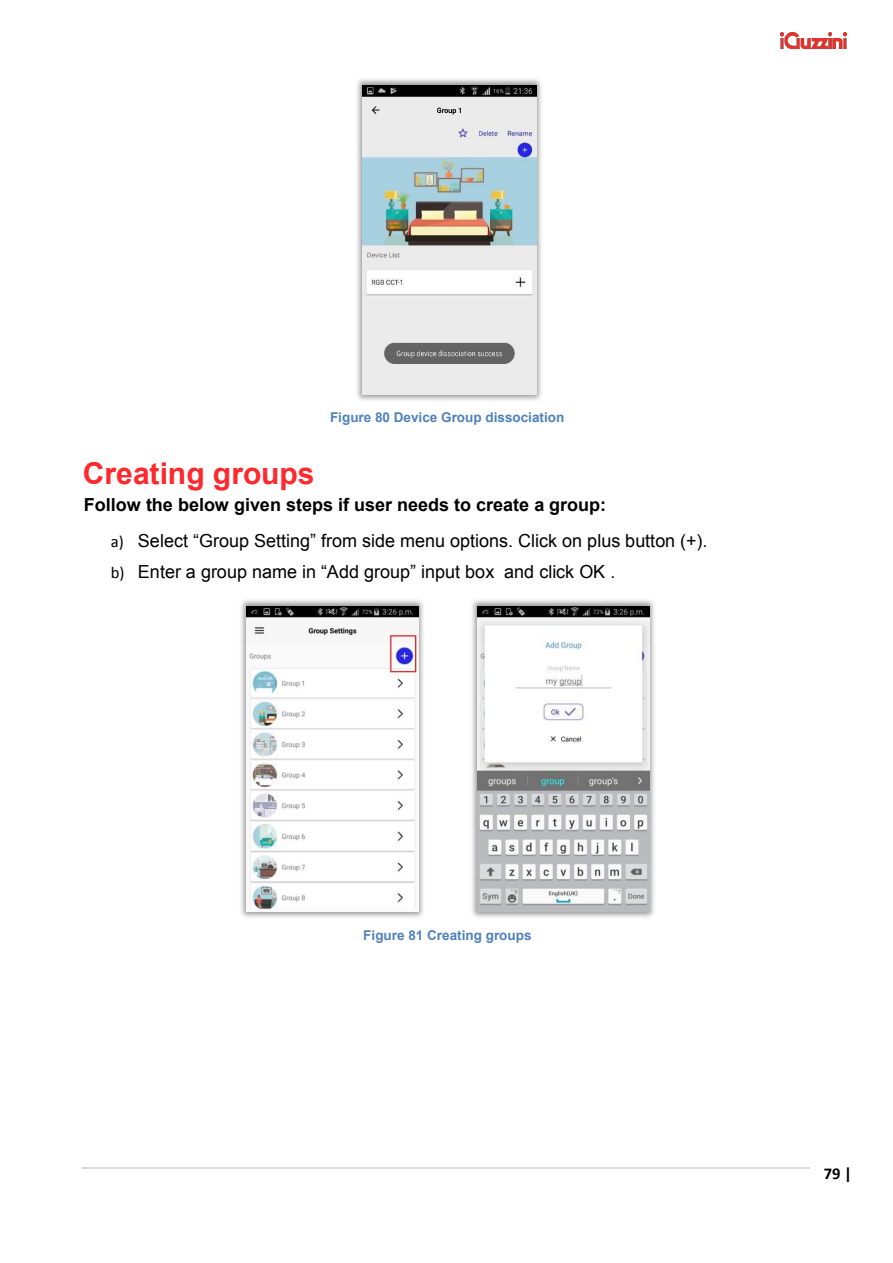
<style>
.page{position:relative;width:893px;height:1263px;background:#fff}
.page>*{position:absolute;margin:0;border:0;box-sizing:border-box;transform-origin:0 0}
.t1{font:700 30px "Arial";color:#ff282d}
.t2{font:18px/36.3px "Arial";color:#000}
.t3{font:700 16.5px "Calibri";color:#000}
.t4{font:700 13.5px "Arial";color:#4f81bd}
.s1{font-weight:700}
.s2{font-family:"Calibri";font-size:16.5px}
</style>
<div class="page">
<hr style="left:83px;top:1167px;width:727px;height:1px;background:#d9d9d9">
<img style="left:781px;top:33px;width:65px;height:15px">
<img style="left:357px;top:79px;width:185px;height:322px">
<img style="left:362px;top:85px;width:174px;height:309px">
<img style="left:241px;top:600px;width:183px;height:318px">
<img style="left:246px;top:607px;width:173px;height:304px">
<img style="left:472px;top:600px;width:182px;height:318px">
<img style="left:477px;top:607px;width:172px;height:304px">
<p class="t4" style="left:330px;top:408px;width:236px">Figure 80 Device Group dissociation</p>
<h1 class="t1" style="left:83px;top:453px;width:233px">Creating groups</h1>
<p class="t2" style="left:111px;top:486px;width:598px;text-indent:-27px"><span class="s1">Follow the below given steps if user needs to create a group:<br></span><span class="s2">a)</span> Select “Group Setting” from side menu options. Click on plus button (+).</p>
<p class="t2" style="left:111px;top:554px;width:506px"><span class="s2">b)</span> Enter a group name in “Add group” input box and click OK .</p>
<p class="t4" style="left:363px;top:926px;width:170px">Figure 81 Creating groups</p>
<p class="t3" style="left:824px;top:1163px;width:30px">79|</p>
</div>
